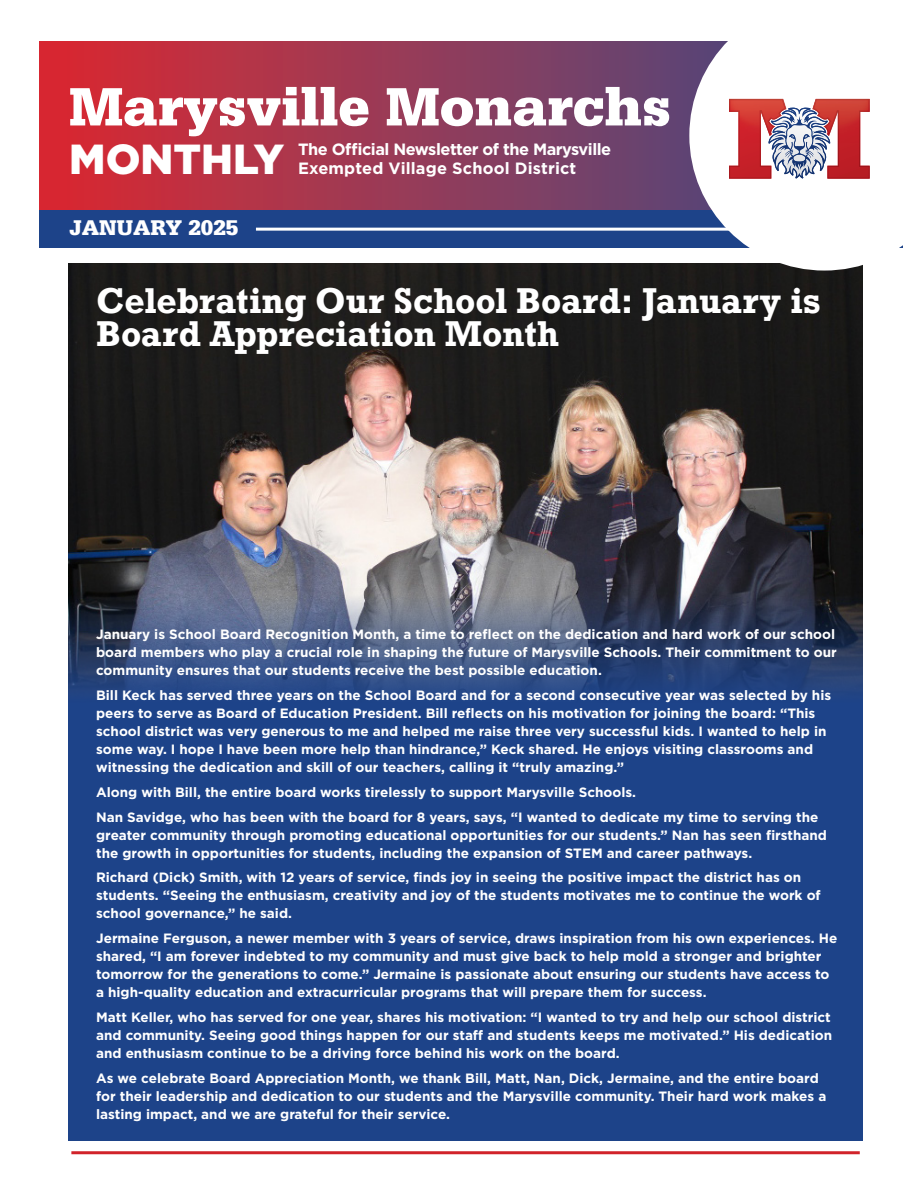
<style>
.page{position:relative;width:918px;height:1188px;background:#fff}
.page>*{position:absolute;margin:0;border:0;box-sizing:border-box;transform-origin:0 0}
.t1{font:900 57px "Serifa Std";color:#fff}
.t2{font:900 42px "Gotham";color:#fff}
.t3{font:700 33.75px/33px "Rockwell";color:#fff}
.t4{font:900 22.5px "Serifa Std";color:#fff}
.t5{font:700 16.35px/19.5px "Gotham";letter-spacing:-.03em;color:#fff}
.t6{font:700 13.5px/18px "Gotham";color:#fff}
</style>
<div class="page">
<div style="left:68px;top:405px;width:795px;height:735px;background:#1d4389"></div>
<img style="left:68px;top:263px;width:795px;height:325px">
<svg style="left:68px;top:588px;width:795px;height:106px;background:#415276"></svg>
<svg style="left:39px;top:41px;width:650px;height:169px;background:#9e3752"></svg>
<div style="left:39px;top:210px;width:864px;height:38px;background:#1d4389"></div>
<svg style="left:689px;top:41px;width:214px;height:230px"></svg>
<svg style="left:729px;top:99px;width:141px;height:80px"></svg>
<img style="left:812px;top:99px;width:58px;height:44px">
<img style="left:729px;top:99px;width:57px;height:44px">
<hr style="left:256px;top:228px;width:662px;height:3px;background:#fff">
<hr style="left:71px;top:1151px;width:789px;height:3px;background:#d1232a">
<p class="t1" style="left:69px;top:73px;width:603px">Marysville Monarchs</p>
<p class="t2" style="left:69px;top:130px;width:216px">MONTHLY</p>
<p class="t5" style="left:298px;top:139px;width:315px">The Official Newsletter of the Marysville<br>Exempted Village School District</p>
<p class="t4" style="left:69px;top:215px;width:171px">JANUARY 2025</p>
<p class="t3" style="left:96px;top:283px;width:726px">Celebrating Our School Board: January is<br>Board Appreciation Month</p>
<p class="t6" style="left:96px;top:625px;width:742px">January is School Board Recognition Month, a time to reflect on the dedication and hard work of our school board members who play a crucial role in shaping the future of Marysville Schools. Their commitment to our community ensures that our students receive the best possible education.</p>
<p class="t6" style="left:96px;top:686px;width:737px">Bill Keck has served three years on the School Board and for a second consecutive year was selected by his peers to serve as Board of Education President. Bill reflects on his motivation for joining the board: “This school district was very generous to me and helped me raise three very successful kids. I wanted to help in some way. I hope I have been more help than hindrance,” Keck shared. He enjoys visiting classrooms and witnessing the dedication and skill of our teachers, calling it “truly amazing.”</p>
<p class="t6" style="left:96px;top:783px;width:542px">Along with Bill, the entire board works tirelessly to support Marysville Schools.</p>
<p class="t6" style="left:96px;top:808px;width:732px">Nan Savidge, who has been with the board for 8 years, says, “I wanted to dedicate my time to serving the greater community through promoting educational opportunities for our students.” Nan has seen firsthand the growth in opportunities for students, including the expansion of STEM and career pathways.</p>
<p class="t6" style="left:96px;top:868px;width:726px">Richard (Dick) Smith, with 12 years of service, finds joy in seeing the positive impact the district has on students. “Seeing the enthusiasm, creativity and joy of the students motivates me to continue the work of school governance,” he said.</p>
<p class="t6" style="left:96px;top:929px;width:743px">Jermaine Ferguson, a newer member with 3 years of service, draws inspiration from his own experiences. He shared, “I am forever indebted to my community and must give back to help mold a stronger and brighter tomorrow for the generations to come.” Jermaine is passionate about ensuring our students have access to a high-quality education and extracurricular programs that will prepare them for success.</p>
<p class="t6" style="left:96px;top:1008px;width:738px;text-align:justify">Matt Keller, who has served for one year, shares his motivation: “I wanted to try and help our school district and community. Seeing good things happen for our staff and students keeps me motivated.” His dedication and enthusiasm continue to be a driving force behind his work on the board.</p>
<p class="t6" style="left:96px;top:1069px;width:732px">As we celebrate Board Appreciation Month, we thank Bill, Matt, Nan, Dick, Jermaine, and the entire board for their leadership and dedication to our students and the Marysville community. Their hard work makes a lasting impact, and we are grateful for their service.</p>
</div>
